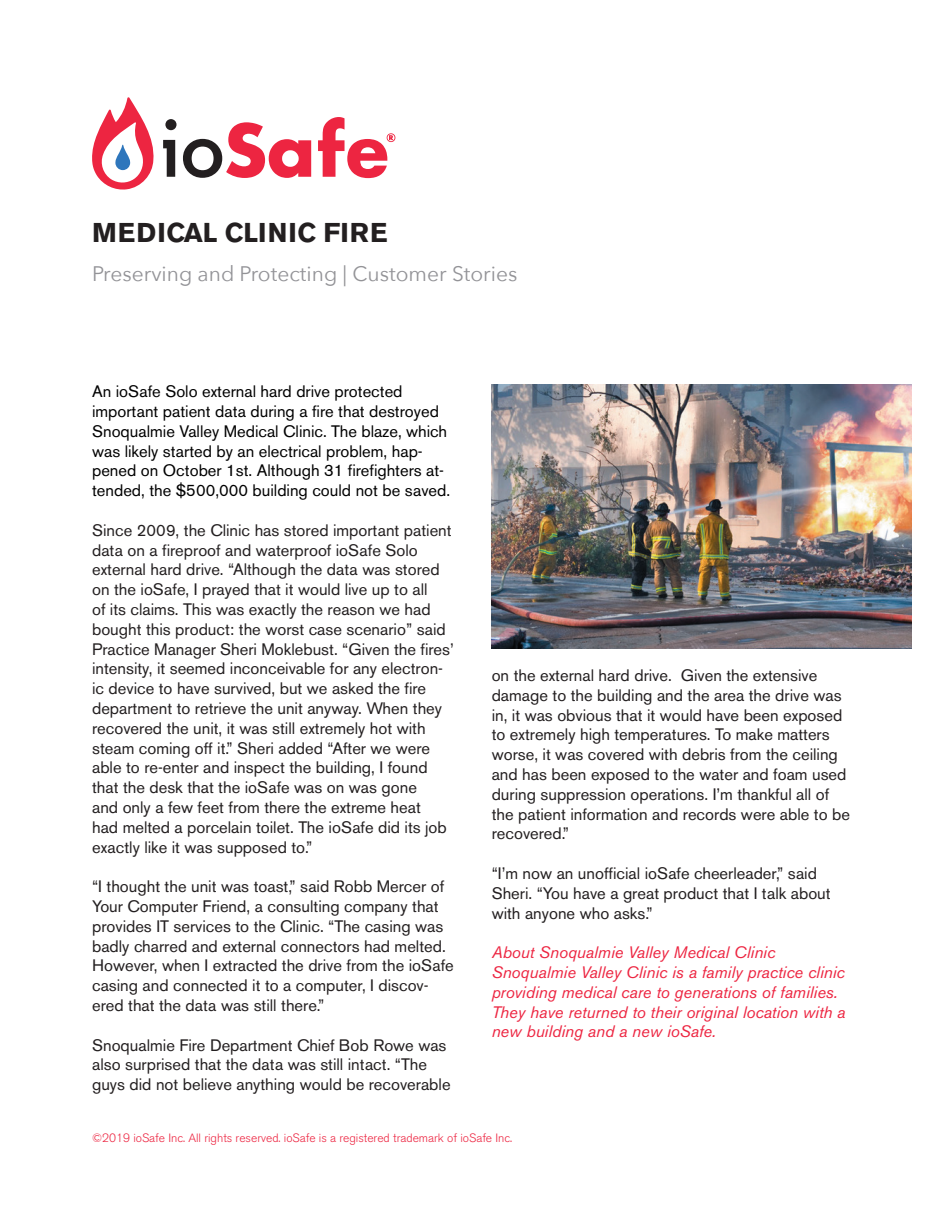
<style>
.page{position:relative;width:945px;height:1215px;background:#fff}
.page>*{position:absolute;margin:0;border:0;box-sizing:border-box;transform-origin:0 0}
.t1{font:700 27px "Akzidenz Grotesk BE";letter-spacing:.03em;color:#231f20}
.t2{font:21px "Avenir Next";color:#939397}
.t3{font:16.5px/19.8px "Akzidenz Grotesk BE";color:#231f20}
.t4{font:16.5px/19.8px "Akzidenz Grotesk BE";color:#000}
.t5{font:italic 16.5px/19.8px "Akzidenz Grotesk BE";color:#ed2541}
.t6{font:300 12px "Akzidenz Grotesk BE";color:#ed2541}
</style>
<div class="page">
<svg style="left:165px;top:119px;width:12px;height:11px"></svg>
<svg style="left:163px;top:140px;width:12px;height:37px"></svg>
<svg style="left:183px;top:122px;width:128px;height:56px"></svg>
<svg style="left:92px;top:97px;width:62px;height:93px"></svg>
<svg style="left:318px;top:117px;width:77px;height:61px"></svg>
<img style="left:492px;top:385px;width:419px;height:263px">
<p class="t1" style="left:92px;top:217px;width:297px">MEDICAL CLINIC FIRE</p>
<p class="t2" style="left:92px;top:256px;width:427px">Preserving and Protecting | Customer Stories</p>
<p class="t4" style="left:92px;top:382px;width:360px">An ioSafe Solo external hard drive protected important patient data during a fire that destroyed Snoqualmie Valley Medical Clinic. The blaze, which was likely started by an electrical problem, hap&shy;pened on October 1st. Although 31 firefighters at&shy;tended, the $500,000 building could not be saved.</p>
<p class="t3" style="left:92px;top:520px;width:363px">Since 2009, the Clinic has stored important patient data on a fireproof and waterproof ioSafe Solo external hard drive. “Although the data was stored on the ioSafe, I prayed that it would live up to all<br>of its claims. This was exactly the reason we had bought this product: the worst case scenario” said Practice Manager Sheri Moklebust. “Given the fires’ intensity, it seemed inconceivable for any electron&shy;ic device to have survived, but we asked the fire department to retrieve the unit anyway. When they recovered the unit, it was still extremely hot with steam coming off it.” Sheri added “After we were able to re-enter and inspect the building, I found that the desk that the ioSafe was on was gone<br>and only a few feet from there the extreme heat<br>had melted a porcelain toilet. The ioSafe did its job exactly like it was supposed to.”</p>
<p class="t3" style="left:92px;top:877px;width:363px">“I thought the unit was toast,” said Robb Mercer of Your Computer Friend, a consulting company that provides IT services to the Clinic. “The casing was badly charred and external connectors had melted.<br>However, when I extracted the drive from the ioSafe casing and connected it to a computer, I discov&shy;ered that the data was still there.”</p>
<p class="t3" style="left:92px;top:1035px;width:360px">Snoqualmie Fire Department Chief Bob Rowe was also surprised that the data was still intact. “The guys did not believe anything would be recoverable</p>
<p class="t3" style="left:492px;top:665px;width:360px">on the external hard drive. Given the extensive damage to the building and the area the drive was in, it was obvious that it would have been exposed to extremely high temperatures. To make matters worse, it was covered with debris from the ceiling and has been exposed to the water and foam used during suppression operations. I’m thankful all of the patient information and records were able to be recovered.”</p>
<p class="t3" style="left:492px;top:863px;width:341px">“I’m now an unofficial ioSafe cheerleader,” said<br>Sheri. “You have a great product that I talk about with anyone who asks.”</p>
<p class="t5" style="left:492px;top:943px;width:285px">About Snoqualmie Valley Medical Clinic</p>
<p class="t5" style="left:492px;top:962px;width:355px">Snoqualmie Valley Clinic is a family practice clinic providing medical care to generations of families.<br>They have returned to their original location with a new building and a new ioSafe.</p>
<p class="t6" style="left:92px;top:1131px;width:422px">©2019 ioSafe Inc. All rights reserved. ioSafe is a registered trademark of ioSafe Inc.</p>
</div>
